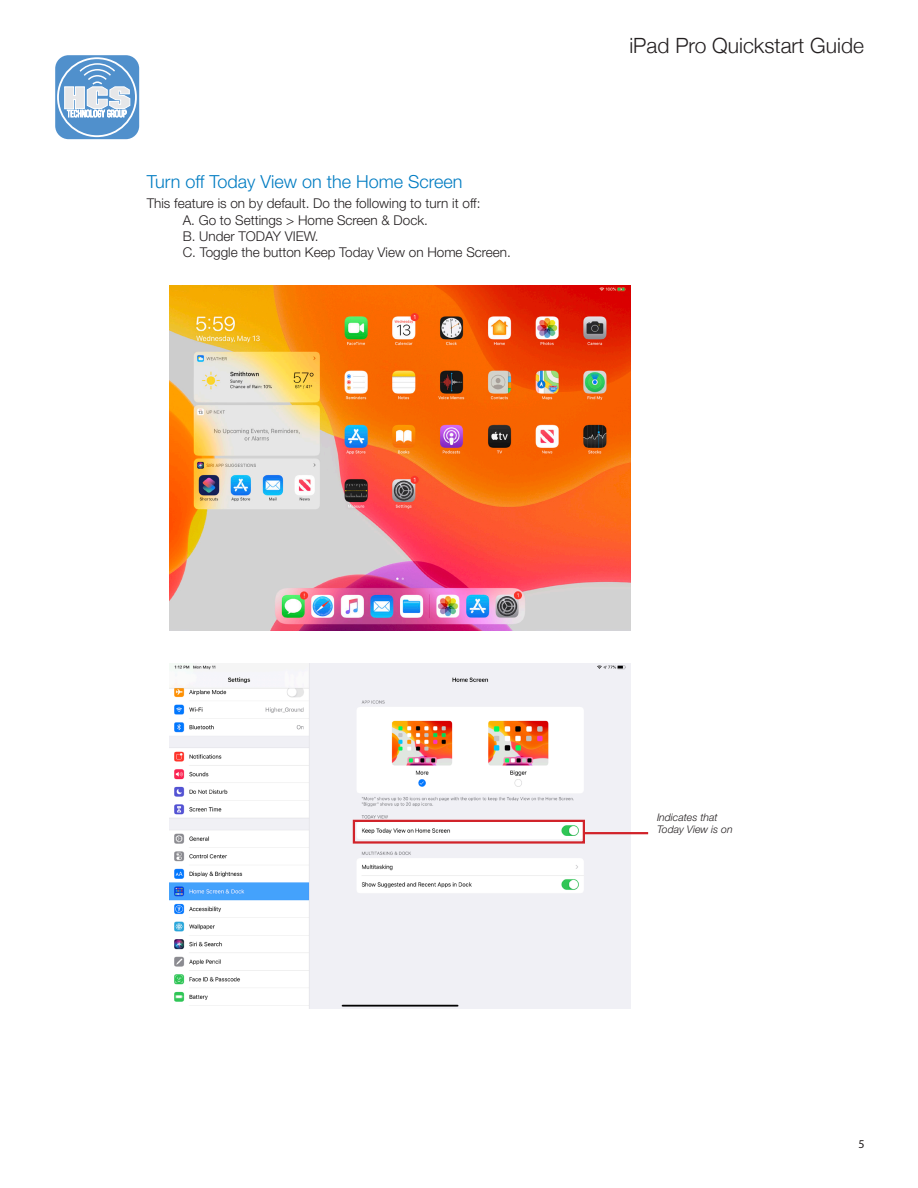
<style>
.page{position:relative;width:918px;height:1188px;background:#fff}
.page>*{position:absolute;margin:0;border:0;box-sizing:border-box;transform-origin:0 0}
.t1{font:300 21px "Helvetica Neue";color:#231f20}
.Lead_head-Color{font:300 18px "Helvetica Neue LT Std";color:#007cc2}
.Copy-Helvetica_Light{font:300 13.5px "Helvetica Neue LT Std";color:#231f20}
.Copy-Helvetica_Lighg{font:300 13.5px "Helvetica Neue LT Std";color:#231f20}
.t2{font:12px "Myriad Pro";color:#231f20}
.Captions{font:italic 300 10.5px/12.6px "Helvetica Neue LT Std";color:#231f20}
</style>
<div class="page">
<svg style="left:54px;top:54px;width:86px;height:86px"></svg>
<div style="left:55px;top:55px;width:84px;height:84px;background:#5090cc;border-radius:13px"></div>
<svg style="left:64px;top:62px;width:66px;height:57px"></svg>
<div style="left:57px;top:57px;width:80px;height:80px;border:2px solid #fff;border-radius:50%"></div>
<img style="left:169px;top:286px;width:461px;height:345px">
<img style="left:169px;top:663px;width:461px;height:345px">
<div style="left:353px;top:820px;width:232px;height:24px;border:2px solid #d1232a"></div>
<hr style="left:585px;top:832px;width:63px;height:2px;background:#d1232a">
<p class="Lead_head-Color" style="left:147px;top:170px;width:317px">Turn off Today View on the Home Screen</p>
<p class="Copy-Helvetica_Lighg" style="left:147px;top:195px;width:335px">This feature is on by default. Do the following to turn it off:</p>
<p class="Copy-Helvetica_Light" style="left:183px;top:212px;width:247px">A. Go to Settings &gt; Home Screen &amp; Dock.</p>
<p class="Copy-Helvetica_Light" style="left:183px;top:228px;width:138px">B. Under TODAY VIEW.</p>
<p class="Copy-Helvetica_Light" style="left:183px;top:244px;width:330px">C. Toggle the button Keep Today View on Home Screen.</p>
<h1 class="t1" style="left:629px;top:29px;width:236px">iPad Pro Quickstart Guide</h1>
<p class="Captions" style="left:657px;top:811px;width:77px">Indicates that<br>Today View is on</p>
<p class="t2" style="left:858px;top:1137px;width:8px">5</p>
</div>
